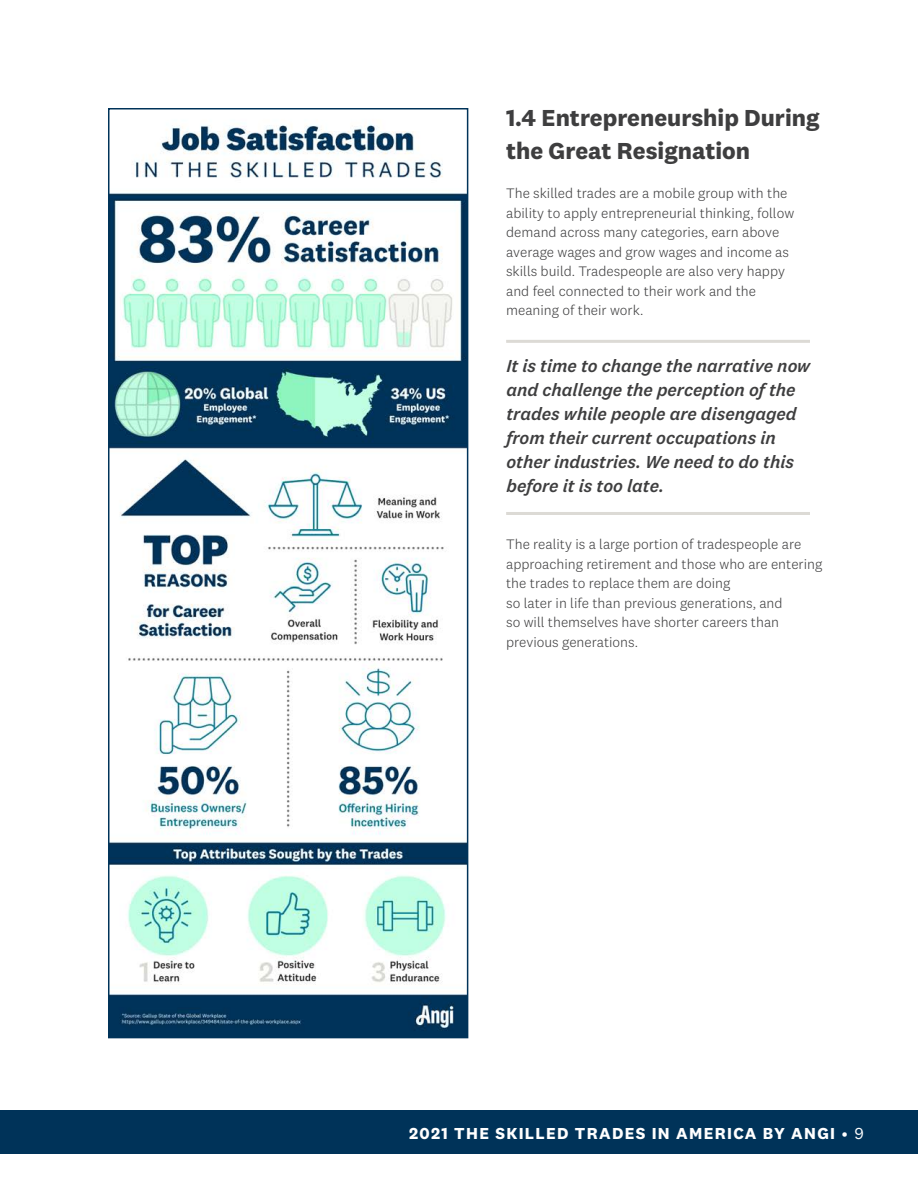
<style>
.page{position:relative;width:918px;height:1188px;background:#fff}
.page>*{position:absolute;margin:0;border:0;box-sizing:border-box;transform-origin:0 0}
.H2__1_1__1_2__etc{font:700 24px/33px "National 2";color:#3e3e3f}
.Pull_Quotes{font:italic 500 18px/24px "National 2";color:#3e3e3f}
.t1{font:700 16.5px "National 2";letter-spacing:.08em;color:#fff}
.Body_Text{font:300 14.25px/19.5px "National 2";color:#3e3e3f}
.s1{font-weight:400}
</style>
<div class="page">
<div style="left:0;top:1110px;width:918px;height:43px;background:#003359"></div>
<img style="left:111px;top:124px;width:354px;height:911px">
<div style="left:108px;top:108px;width:360px;height:930px;border:2px solid #003359"></div>
<hr style="left:506px;top:512px;width:304px;height:3px;background:#dcdad5">
<hr style="left:506px;top:340px;width:304px;height:3px;background:#dcdad5">
<p class="H2__1_1__1_2__etc" style="left:506px;top:101px;width:315px">1.4 Entrepreneurship During the Great Resignation</p>
<p class="Body_Text" style="left:506px;top:184px;width:290px">The skilled trades are a mobile group with the ability to apply entrepreneurial thinking, follow demand across many categories, earn above average wages and grow wages and income as skills build. Tradespeople are also very happy and feel connected to their work and the meaning of their work.</p>
<p class="Pull_Quotes" style="left:506px;top:354px;width:307px">It is time to change the narrative now and challenge the perception of the trades while people are disengaged from their current occupations in other industries. We need to do this before it is too late.</p>
<p class="Body_Text" style="left:506px;top:535px;width:318px">The reality is a large portion of tradespeople are approaching retirement and those who are entering the trades to replace them are doing<br>so later in life than previous generations, and<br>so will themselves have shorter careers than previous generations.</p>
<p class="t1" style="left:409px;top:1123px;width:456px">2021 THE SKILLED TRADES IN AMERICA BY ANGI <span class="s1">• 9</span></p>
</div>
